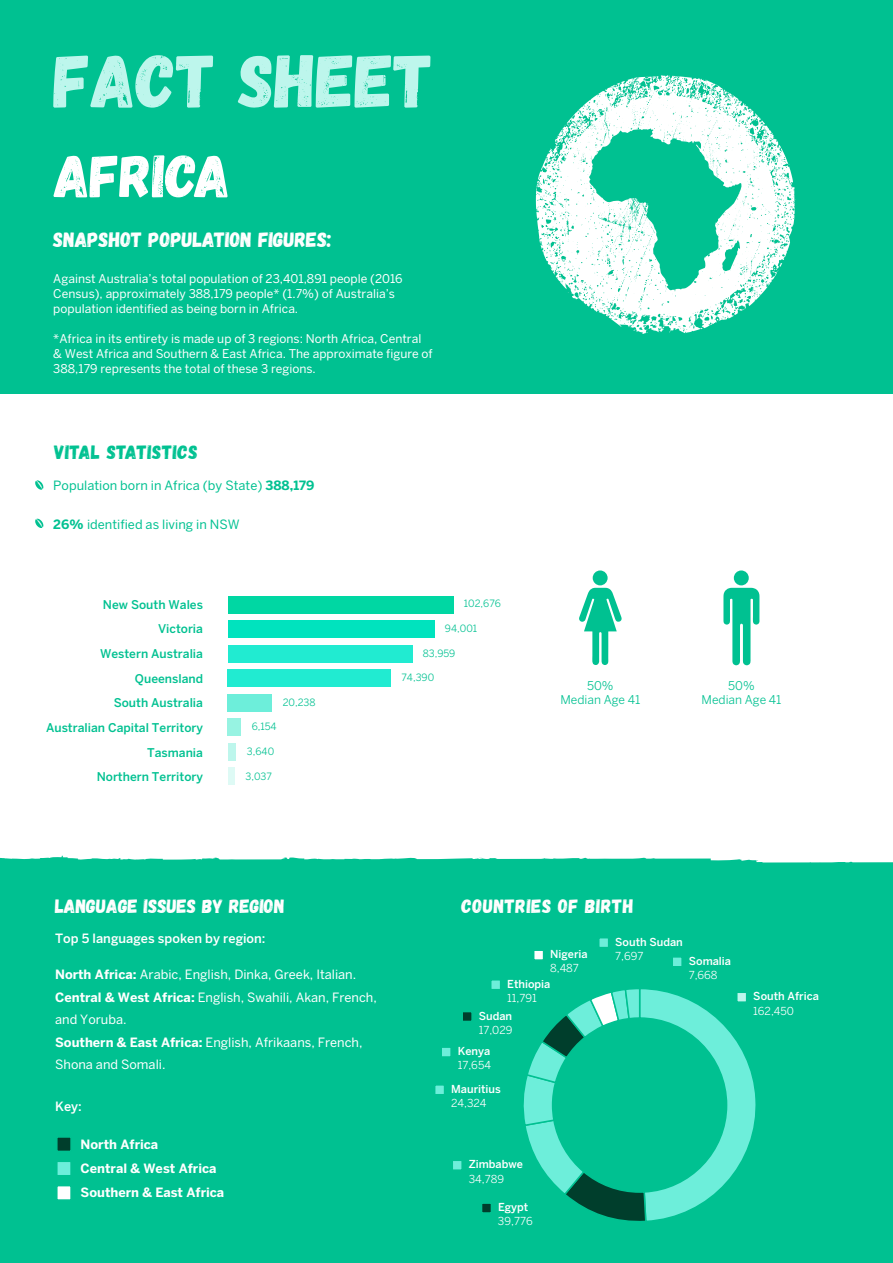
<style>
.page{position:relative;width:893px;height:1263px;background:#fff}
.page>*{position:absolute;margin:0;border:0;box-sizing:border-box;transform-origin:0 0}
.t1{font:75px "Gagalin";color:#bdf6ec}
.t2{font:60px "Gagalin";color:#fff}
.t3{font:21px "Gagalin";color:#fff}
.t4{font:19.5px "Gagalin";color:#fff}
.t5{font:19.5px "Gagalin";letter-spacing:.025em;color:#fff}
.t6{font:19.5px "Gagalin";letter-spacing:.025em;color:#00c191}
.t7{font:12.75px/22.5px "Benton Sans";color:#fff}
.t8{font:12.75px "Benton Sans";color:#00c191}
.t9{font:700 12.75px/24px "Benton Sans";color:#fff}
.t10{font:500 12.75px "Benton Sans";color:#fff}
.t11{font:12px/15px "Benton Sans";color:#fff}
.t12{font:500 12px "Benton Sans";color:#00c191}
.t13{font:12px/14.4px "Benton Sans";color:#00c191;text-align:center}
.t14{font:500 10.95px "Benton Sans";color:#fff}
.t15{font:10.95px "Benton Sans";color:#fff}
.t16{font:10.05px "Benton Sans";color:#00c191}
.s1{font-weight:700}
</style>
<div class="page">
<div style="left:0;top:882px;width:893px;height:381px;background:#00c191"></div>
<svg style="left:0;top:393px;width:893px;height:1px"></svg>
<svg style="left:0;top:855px;width:893px;height:27px;background:#29cba2"></svg>
<div style="left:0;top:0;width:893px;height:393px;background:#00c191"></div>
<svg style="left:536px;top:75px;width:259px;height:259px"></svg>
<div style="left:734px;top:570px;width:15px;height:15px;background:#00c191;border-radius:50%"></div>
<svg style="left:723px;top:588px;width:36px;height:77px"></svg>
<div style="left:593px;top:570px;width:15px;height:15px;background:#00c191;border-radius:50%"></div>
<svg style="left:579px;top:588px;width:43px;height:77px"></svg>
<svg style="left:35px;top:480px;width:9px;height:10px"></svg>
<svg style="left:35px;top:518px;width:9px;height:10px"></svg>
<svg style="left:589px;top:128px;width:152px;height:163px"></svg>
<div style="left:228px;top:767px;width:6px;height:17px;background:#defaf5"></div>
<div style="left:228px;top:743px;width:8px;height:17px;background:#bdf6ec"></div>
<div style="left:228px;top:718px;width:13px;height:18px;background:#97f3e2"></div>
<div style="left:228px;top:694px;width:44px;height:17px;background:#6deeda"></div>
<div style="left:228px;top:670px;width:163px;height:17px;background:#21ebd1"></div>
<div style="left:228px;top:645px;width:184px;height:17px;background:#21ebd1"></div>
<div style="left:228px;top:596px;width:225px;height:17px;background:#00d7a3"></div>
<div style="left:228px;top:621px;width:206px;height:17px;background:#00e3be"></div>
<svg style="left:523px;top:989px;width:233px;height:232px"></svg>
<div style="left:736px;top:991px;width:11px;height:12px;background:#bdf6ec;border:2px solid #00c191"></div>
<div style="left:481px;top:1202px;width:11px;height:12px;background:#003e2c;border:2px solid #00c191"></div>
<div style="left:452px;top:1159px;width:11px;height:12px;background:#6deeda;border:2px solid #00c191"></div>
<div style="left:434px;top:1084px;width:11px;height:11px;background:#6deeda;border:2px solid #00c191"></div>
<div style="left:440px;top:1046px;width:12px;height:12px;background:#6deeda;border:2px solid #00c191"></div>
<div style="left:461px;top:1011px;width:12px;height:11px;background:#003e2c;border:2px solid #00c191"></div>
<div style="left:490px;top:979px;width:11px;height:11px;background:#6deeda;border:2px solid #00c191"></div>
<div style="left:533px;top:949px;width:11px;height:12px;background:#fff;border:2px solid #00c191"></div>
<div style="left:598px;top:937px;width:11px;height:11px;background:#6deeda;border:2px solid #00c191"></div>
<div style="left:671px;top:956px;width:12px;height:11px;background:#6deeda;border:2px solid #00c191"></div>
<div style="left:56px;top:1136px;width:16px;height:16px;background:#003e2c;border:2px solid #00c191"></div>
<div style="left:56px;top:1160px;width:16px;height:16px;background:#6deeda;border:2px solid #00c191"></div>
<div style="left:56px;top:1185px;width:16px;height:16px;background:#fff;border:2px solid #00c191"></div>
<h1 class="t1" style="left:54px;top:35px;width:381px">FACT SHEET</h1>
<h2 class="t2" style="left:54px;top:139px;width:178px">AFRICA</h2>
<h3 class="t3" style="left:53px;top:227px;width:280px">SNAPSHOT POPULATION FIGURES:</h3>
<p class="t11" style="left:53px;top:271px;width:351px">Against Australia’s total population of 23,401,891 people (2016<br>Census), approximately 388,179 people* (1.7%) of Australia’s population identified as being born in Africa.</p>
<p class="t11" style="left:53px;top:331px;width:381px">*Africa in its entirety is made up of 3 regions: North Africa, Central &amp; West Africa and Southern &amp; East Africa. The approximate figure of<br>388,179 represents the total of these 3 regions.</p>
<h3 class="t6" style="left:54px;top:440px;width:145px">VITAL STATISTICS</h3>
<p class="t8" style="left:53px;top:478px;width:263px">Population born in Africa (by State) <span class="s1">388,179</span></p>
<p class="t8" style="left:53px;top:517px;width:188px"><span class="s1">26%</span> identified as living in NSW</p>
<p class="t12" style="left:103px;top:597px;width:102px">New South Wales</p>
<p class="t16" style="left:464px;top:598px;width:39px">102,676</p>
<p class="t12" style="left:158px;top:622px;width:46px">Victoria</p>
<p class="t16" style="left:445px;top:622px;width:34px">94,001</p>
<p class="t16" style="left:423px;top:647px;width:34px">83,959</p>
<p class="t12" style="left:135px;top:671px;width:70px">Queensland</p>
<p class="t12" style="left:100px;top:646px;width:104px">Western Australia</p>
<p class="t16" style="left:401px;top:672px;width:34px">74,390</p>
<p class="t12" style="left:114px;top:696px;width:91px">South Australia</p>
<p class="t16" style="left:283px;top:696px;width:34px">20,238</p>
<p class="t12" style="left:46px;top:720px;width:158px">Australian Capital Territory</p>
<p class="t16" style="left:252px;top:721px;width:26px">6,154</p>
<p class="t12" style="left:147px;top:745px;width:57px">Tasmania</p>
<p class="t16" style="left:247px;top:745px;width:29px">3,640</p>
<p class="t12" style="left:97px;top:770px;width:108px">Northern Territory</p>
<p class="t16" style="left:245px;top:770px;width:28px">3,037</p>
<p class="t13" style="left:560px;top:678px;width:81px">50%<br>Median Age 41</p>
<p class="t13" style="left:702px;top:678px;width:81px">50%<br>Median Age 41</p>
<h3 class="t4" style="left:55px;top:894px;width:231px">LANGUAGE ISSUES BY REGION</h3>
<p class="t10" style="left:55px;top:931px;width:212px">Top 5 languages spoken by region:</p>
<p class="t7" style="left:55px;top:963px;width:323px"><span class="s1">North Africa:</span> Arabic, English, Dinka, Greek, Italian.<br><span class="s1">Central &amp; West Africa:</span> English, Swahili, Akan, French, and Yoruba.<br><span class="s1">Southern &amp; East Africa:</span> English, Afrikaans, French, Shona and Somali.</p>
<p class="t10" style="left:55px;top:1099px;width:28px">Key:</p>
<p class="t9" style="left:81px;top:1132px;width:145px">North Africa<br>Central &amp; West Africa<br>Southern &amp; East Africa</p>
<h3 class="t5" style="left:461px;top:894px;width:174px">COUNTRIES OF BIRTH</h3>
<p class="t14" style="left:550px;top:948px;width:39px">Nigeria</p>
<p class="t15" style="left:550px;top:962px;width:30px">8,487</p>
<p class="t14" style="left:507px;top:977px;width:45px">Ethiopia</p>
<p class="t15" style="left:507px;top:991px;width:31px">11,791</p>
<p class="t14" style="left:479px;top:1009px;width:35px">Sudan</p>
<p class="t15" style="left:479px;top:1023px;width:35px">17,029</p>
<p class="t14" style="left:458px;top:1045px;width:34px">Kenya</p>
<p class="t15" style="left:458px;top:1059px;width:35px">17,654</p>
<p class="t14" style="left:451px;top:1082px;width:51px">Mauritius</p>
<p class="t15" style="left:451px;top:1096px;width:37px">24,324</p>
<p class="t14" style="left:469px;top:1158px;width:56px">Zimbabwe</p>
<p class="t15" style="left:469px;top:1172px;width:37px">34,789</p>
<p class="t14" style="left:498px;top:1201px;width:32px">Egypt</p>
<p class="t15" style="left:498px;top:1215px;width:36px">39,776</p>
<p class="t14" style="left:615px;top:935px;width:69px">South Sudan</p>
<p class="t15" style="left:615px;top:949px;width:30px">7,697</p>
<p class="t14" style="left:689px;top:954px;width:44px">Somalia</p>
<p class="t15" style="left:689px;top:969px;width:30px">7,668</p>
<p class="t14" style="left:753px;top:990px;width:67px">South Africa</p>
<p class="t15" style="left:753px;top:1004px;width:42px">162,450</p>
</div>
